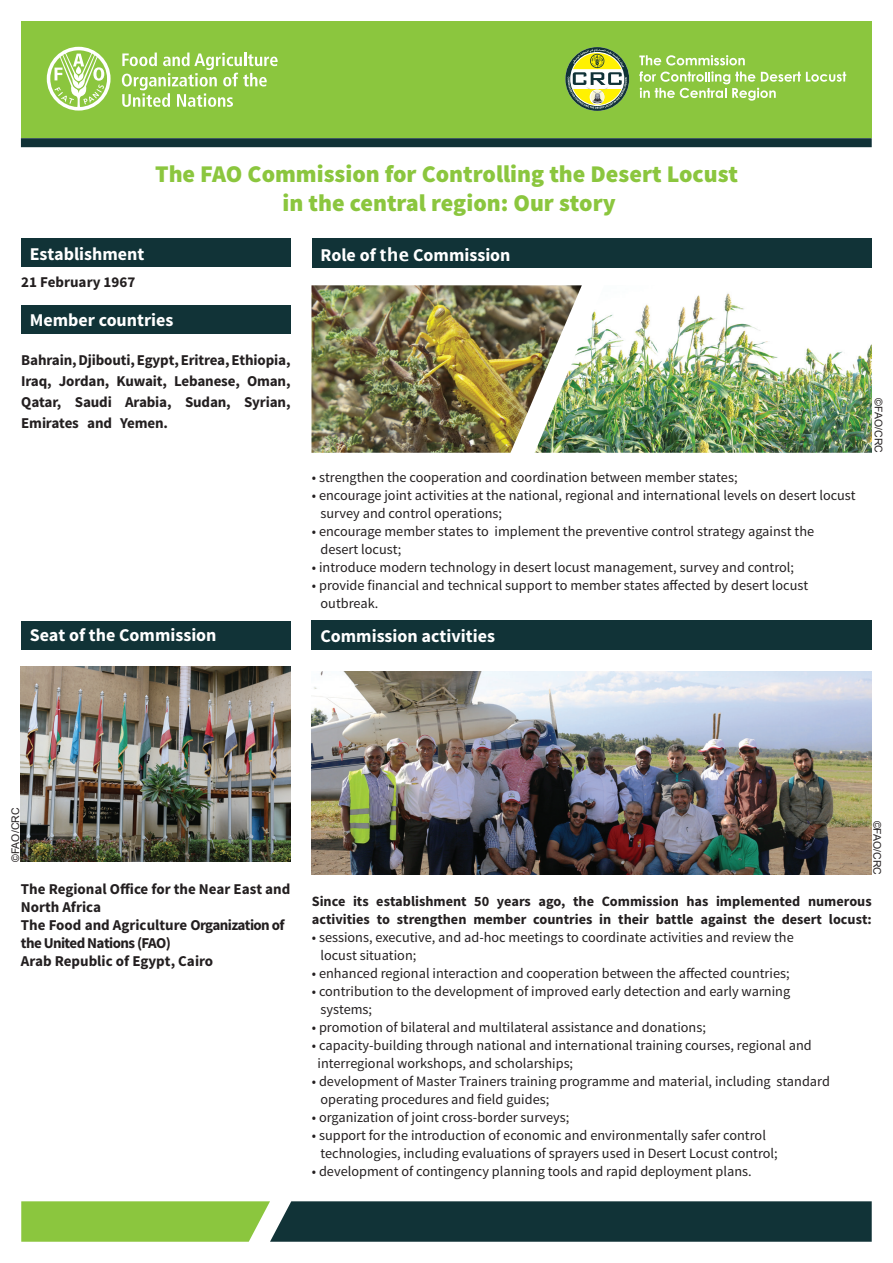
<style>
.page{position:relative;width:893px;height:1263px;background:#fff}
.page>*{position:absolute;margin:0;border:0;box-sizing:border-box;transform-origin:0 0}
.t1{font:900 24px/28.8px "Source Sans Pro";color:#8bc63e;text-align:center}
.t2{font:700 18px "Source Sans Pro";color:#fff}
.t3{font:700 15px/18px "Source Sans Pro";letter-spacing:-.01em;color:#231f20;text-align:justify}
.t4{font:14.25px/18px "Source Sans Pro";color:#231f20}
.t5{font:700 14.25px/18px "Source Sans Pro";color:#231f20}
.t6{font:10.5px "Arial";color:#231f20}
.s1{font-family:"Lucida Sans";font-weight:600}
</style>
<div class="page">
<div style="left:312px;top:239px;width:560px;height:29px;background:#113337"></div>
<div style="left:21px;top:621px;width:270px;height:28px;background:#113337"></div>
<div style="left:21px;top:305px;width:270px;height:28px;background:#113337"></div>
<div style="left:21px;top:239px;width:270px;height:28px;background:#113337"></div>
<div style="left:21px;top:21px;width:851px;height:117px;background:#8bc63e"></div>
<svg style="left:21px;top:1201px;width:851px;height:41px;background:#3c6340"></svg>
<div style="left:21px;top:138px;width:851px;height:9px;background:#113237"></div>
<div style="left:311px;top:621px;width:561px;height:29px;background:#113337"></div>
<svg style="left:47px;top:47px;width:64px;height:64px"></svg>
<svg style="left:122px;top:53px;width:156px;height:54px"></svg>
<img style="left:21px;top:666px;width:269px;height:196px">
<img style="left:312px;top:671px;width:560px;height:203px">
<img style="left:311px;top:285px;width:224px;height:168px">
<img style="left:535px;top:285px;width:337px;height:168px">
<svg style="left:565px;top:47px;width:64px;height:64px"></svg>
<img style="left:586px;top:87px;width:22px;height:16px">
<svg style="left:639px;top:55px;width:207px;height:46px"></svg>
<h1 class="t1" style="left:155px;top:161px;width:585px">The FAO Commission for Controlling the Desert Locust in the central region: Our story</h1>
<p class="t2" style="left:30px;top:242px;width:116px">Establishment</p>
<p class="t3" style="left:21px;top:273px;width:116px">21 February 1967</p>
<p class="t2" style="left:30px;top:309px;width:145px">Member countries</p>
<p class="t3" style="left:21px;top:350px;width:271px;line-height:21px">Bahrain, Djibouti, Egypt, Eritrea, Ethiopia, Iraq, Jordan, Kuwait, Lebanese, Oman, Qatar, Saudi Arabia, Sudan, Syrian, Emirates and Yemen.</p>
<p class="t2" style="left:30px;top:624px;width:188px">Seat of the Commission</p>
<p class="t2" style="left:320px;top:243px;width:192px">Role of <span class="s1">the</span> Commission</p>
<p class="t4" style="left:312px;top:468px;width:427px">• strengthen the cooperation and coordination between member states;</p>
<p class="t4" style="left:321px;top:486px;width:537px;text-indent:-9px">• encourage joint activities at the national, regional and international levels on desert locust survey and control operations;</p>
<p class="t4" style="left:321px;top:522px;width:495px;text-indent:-9px">• encourage member states to implement the preventive control strategy against the desert locust;</p>
<p class="t4" style="left:312px;top:558px;width:484px">• introduce modern technology in desert locust management, survey and control;</p>
<p class="t4" style="left:321px;top:576px;width:489px;text-indent:-9px">• provide financial and technical support to member states affected by desert locust outbreak.</p>
<p class="t2" style="left:320px;top:624px;width:176px">Commission activities</p>
<p class="t6" style="left:885px;top:398px;width:56px;rotate:90deg">©FAO/CRC</p>
<p class="t6" style="left:8px;top:862px;width:56px;rotate:-90deg">©FAO/CRC</p>
<p class="t6" style="left:884px;top:820px;width:56px;rotate:90deg">©FAO/CRC</p>
<p class="t3" style="left:21px;top:881px;width:271px;text-align:left">The Regional Office for the Near East and<br>North Africa<br>The Food and Agriculture Organization of the United Nations (FAO)<br>Arab Republic of Egypt, Cairo</p>
<p class="t5" style="left:312px;top:893px;width:561px">Since its establishment 50 years ago, the Commission has implemented numerous activities to strengthen member countries in their battle against the desert locust:</p>
<p class="t4" style="left:320px;top:929px;width:475px;text-indent:-9px">• sessions, executive, and ad-hoc meetings to coordinate activities and review the locust situation;</p>
<p class="t4" style="left:312px;top:965px;width:479px">• enhanced regional interaction and cooperation between the affected countries;</p>
<p class="t4" style="left:320px;top:983px;width:471px;text-indent:-9px">• contribution to the development of improved early detection and early warning systems;</p>
<p class="t4" style="left:312px;top:1019px;width:396px">• promotion of bilateral and multilateral assistance and donations;</p>
<p class="t4" style="left:318px;top:1037px;width:496px;text-indent:-6px">• capacity-building through national and international training courses, regional and interregional workshops, and scholarships;</p>
<p class="t4" style="left:320px;top:1073px;width:511px;text-indent:-9px">• development of Master Trainers training programme and material, including standard operating procedures and field guides;</p>
<p class="t4" style="left:312px;top:1109px;width:259px">• organization of joint cross-border surveys;</p>
<p class="t4" style="left:320px;top:1127px;width:459px;text-indent:-9px">• support for the introduction of economic and environmentally safer control technologies, including evaluations of sprayers used in Desert Locust control;</p>
<p class="t4" style="left:312px;top:1163px;width:441px">• development of contingency planning tools and rapid deployment plans.</p>
</div>
